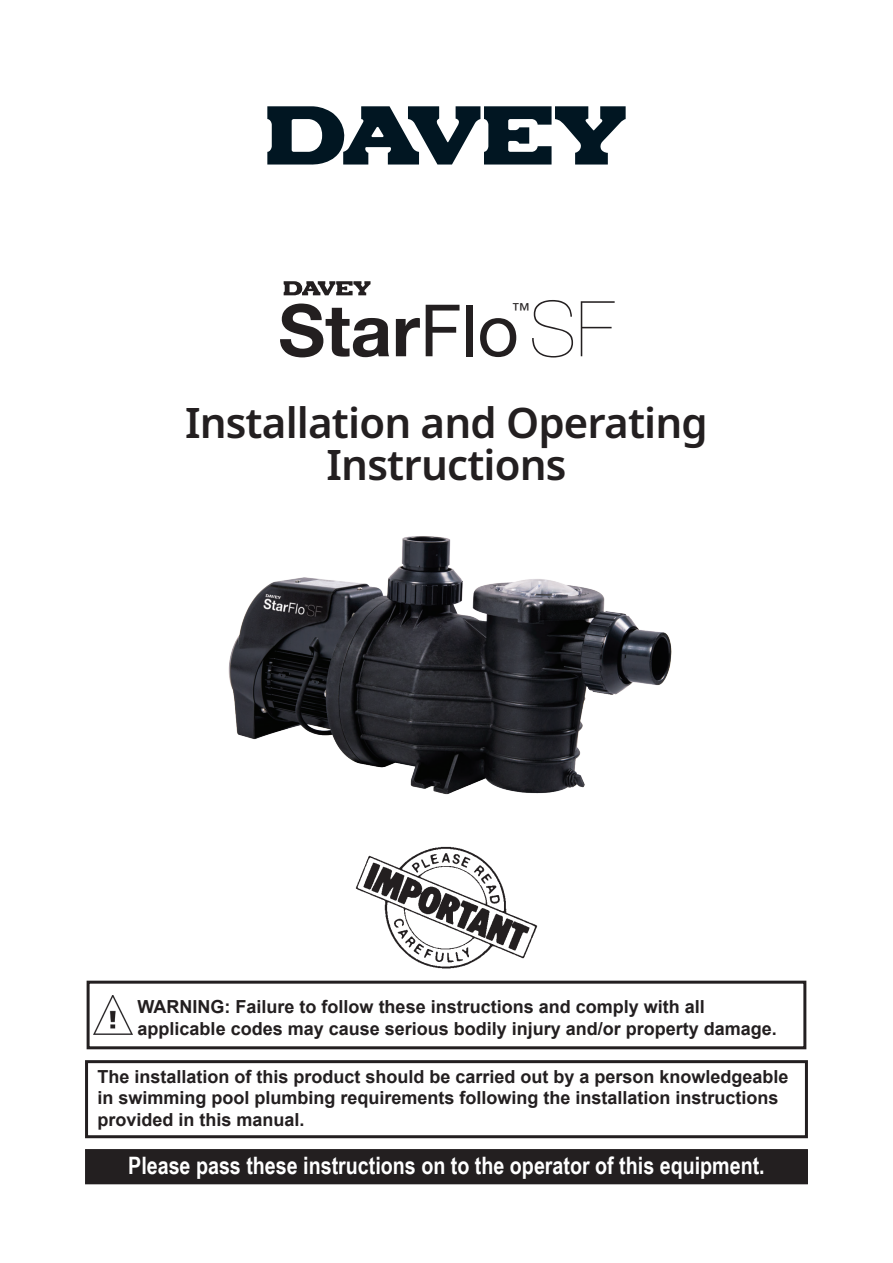
<style>
.page{position:relative;width:893px;height:1263px;background:#fff}
.page>*{position:absolute;margin:0;border:0;box-sizing:border-box;transform-origin:0 0}
.t1{font:700 72.15px "Helvetica Neue";color:#231f20}
.t2{font:600 42px/42px "Noto Sans";letter-spacing:-.02em;color:#231f20;text-align:center}
.t3{font:700 24px "Arial Narrow";color:#fff}
.t4{font:700 18px/21.6px "Arial";color:#231f20}
.t5{font:18px "Helvetica Neue";color:#231f20}
.s1{font-weight:400}
.s2{font-weight:200;font-size:77.1px}
</style>
<div class="page">
<div style="left:86px;top:1150px;width:721px;height:33px;background:#231f20"></div>
<div style="left:85px;top:1149px;width:723px;height:35px;border:2px solid #231f20"></div>
<img style="left:355px;top:846px;width:183px;height:123px">
<div style="left:85px;top:1060px;width:723px;height:78px;border:3px solid #231f20"></div>
<svg style="left:284px;top:281px;width:87px;height:15px"></svg>
<div style="left:87px;top:981px;width:719px;height:68px;border:3px solid #231f20"></div>
<img style="left:94px;top:996px;width:39px;height:38px">
<img style="left:228px;top:536px;width:444px;height:259px">
<svg style="left:267px;top:106px;width:359px;height:59px"></svg>
<h1 class="t1" style="left:278px;top:274px;width:337px">Star<span class="s1">Flo</span><span class="s2">SF</span></h1>
<p class="t5" style="left:512px;top:296px;width:19px">™</p>
<h2 class="t2" style="left:185px;top:403px;width:524px">Installation and Operating<br>Instructions</h2>
<p class="t4" style="left:138px;top:996px;width:641px">WARNING: Failure to follow these instructions and comply with all applicable codes may cause serious bodily injury and/or property damage.</p>
<p class="t4" style="left:97px;top:1066px;width:693px">The installation of this product should be carried out by a person knowledgeable in swimming pool plumbing requirements following the installation instructions provided in this manual.</p>
<h3 class="t3" style="left:128px;top:1147px;width:638px">Please pass these instructions on to the operator of this equipment.</h3>
</div>
